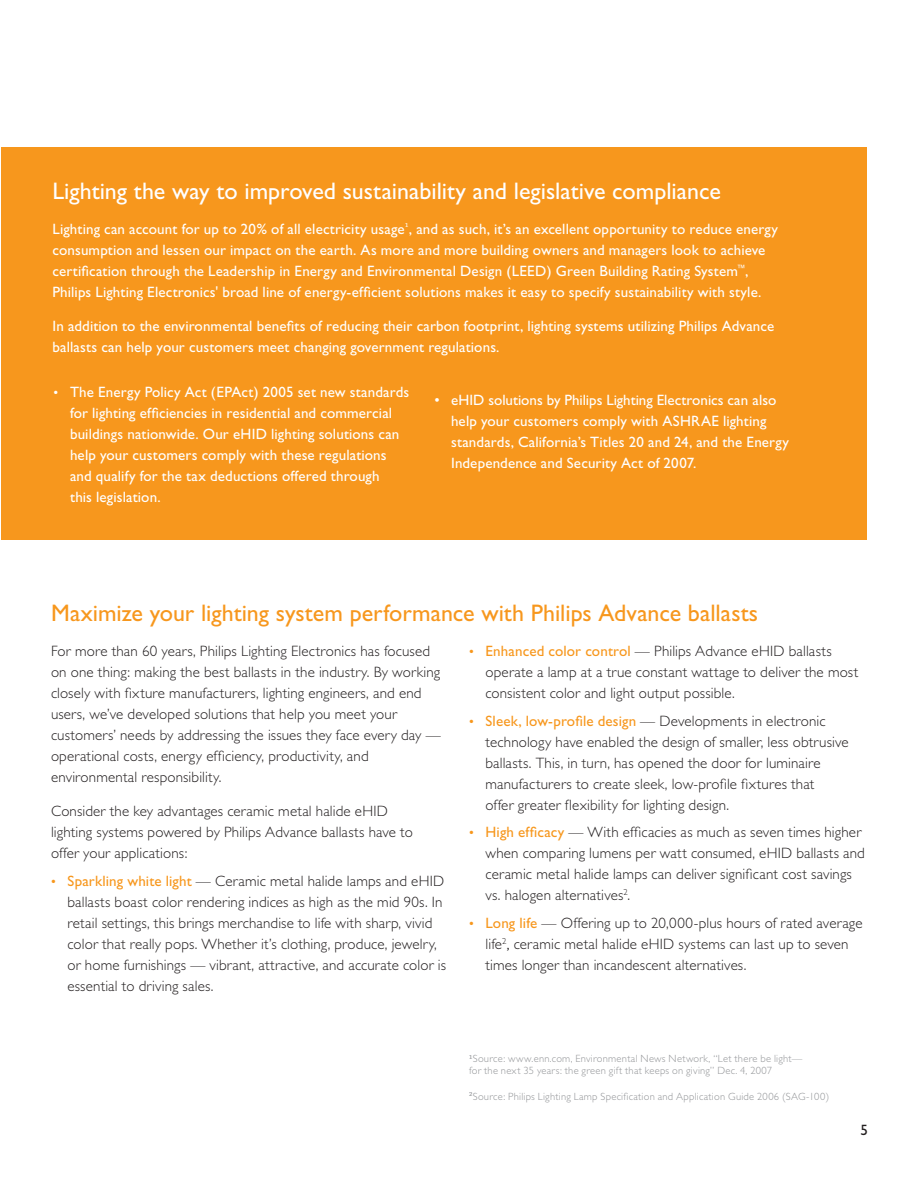
<style>
.page{position:relative;width:918px;height:1188px;background:#fff}
.page>*{position:absolute;margin:0;border:0;box-sizing:border-box;transform-origin:0 0}
.B_Head{font:24px "Gill Sans";color:#f7971d}
.C_Head_Reversed{font:24px "Gill Sans";color:#fff}
.Body_Text{font:300 15px/21px "Gill Sans";letter-spacing:.01em;color:#231f20}
.Body_Text-2{font:15px/21px "Gill Sans";letter-spacing:.01em;color:#fff}
.t1{font:15px "Gill Sans";color:#231f20}
.Body_Text-3{font:300 10.5px/12px "Gill Sans";letter-spacing:.025em;color:#939598}
.Body_Text-4{font:600 6.15px "Chaparral Pro";color:#fff}
.s1{font-size:13.5px}
.s2{font-weight:400;font-size:13.5px;color:#f7971d}
.s3{font-weight:400;color:#f7971d}
.s4{font-family:"Chaparral Pro";font-weight:600;font-size:10.5px}
</style>
<div class="page">
<div style="left:1px;top:147px;width:866px;height:393px;background:#f7971d"></div>
<p class="C_Head_Reversed" style="left:52px;top:177px;width:670px">Lighting the way to improved sustainability and legislative compliance</p>
<p class="Body_Text-2" style="left:52px;top:218px;width:727px">Lighting can account for up to 20% of all electricity usage , and as such, it’s an excellent opportunity to reduce energy</p>
<p class="Body_Text-4" style="left:405px;top:222px;width:5px">1</p>
<p class="Body_Text-2" style="left:52px;top:239px;width:714px">consumption and lessen our impact on the earth. As more and more building owners and managers look to achieve certification through the Leadership in Energy and Environmental Design (LEED) Green Building Rating System<sup>™</sup>,<br>Philips Lighting Electronics' broad line of energy-efficient solutions makes it easy to specify sustainability with style.</p>
<p class="Body_Text-2" style="left:52px;top:316px;width:723px">In addition to the environmental benefits of reducing their carbon footprint, lighting systems utilizing Philips Advance ballasts can help your customers meet changing government regulations.</p>
<p class="Body_Text-2" style="left:70px;top:381px;width:341px;text-indent:-16px"><span class="s1">•</span> The Energy Policy Act (EPAct) 2005 set new standards for lighting efficiencies in residential and commercial buildings nationwide. Our eHID lighting solutions can help your customers comply with these regulations and qualify for the tax deductions offered through<br>this legislation.</p>
<p class="Body_Text-2" style="left:451px;top:389px;width:339px;text-indent:-16px">• eHID solutions by Philips Lighting Electronics can also help your customers comply with ASHRAE lighting standards, California’s Titles 20 and 24, and the Energy Independence and Security Act of 2007.</p>
<p class="B_Head" style="left:51px;top:600px;width:709px">Maximize your lighting system performance with Philips Advance ballasts</p>
<p class="Body_Text" style="left:51px;top:640px;width:391px">For more than 60 years, Philips Lighting Electronics has focused on one thing: making the best ballasts in the industry. By working closely with fixture manufacturers, lighting engineers, and end users, we’ve developed solutions that help you meet your customers’ needs by addressing the issues they face every day — operational costs, energy efficiency, productivity, and environmental responsibility.</p>
<p class="Body_Text" style="left:51px;top:801px;width:363px">Consider the key advantages ceramic metal halide eHID lighting systems powered by Philips Advance ballasts have to offer your applications:</p>
<p class="Body_Text" style="left:68px;top:871px;width:380px;text-indent:-16px"><span class="s2">•</span> <span class="s3">Sparkling white light</span> — Ceramic metal halide lamps and eHID ballasts boast color rendering indices as high as the mid 90s. In retail settings, this brings merchandise to life with sharp, vivid color that really pops. Whether it’s clothing, produce, jewelry, or home furnishings — vibrant, attractive, and accurate color is essential to driving sales.</p>
<p class="Body_Text" style="left:486px;top:640px;width:374px;text-indent:-16px"><span class="s2">•</span> <span class="s3">Enhanced color control</span> — Philips Advance eHID ballasts operate a lamp at a true constant wattage to deliver the most consistent color and light output possible.</p>
<p class="Body_Text" style="left:486px;top:710px;width:365px;text-indent:-16px"><span class="s2">•</span> <span class="s3">Sleek, low-profile design</span> — Developments in electronic technology have enabled the design of smaller, less obtrusive ballasts. This, in turn, has opened the door for luminaire manufacturers to create sleek, low-profile fixtures that<br>offer greater flexibility for lighting design.</p>
<p class="Body_Text" style="left:486px;top:822px;width:381px;text-indent:-16px"><span class="s2">•</span> <span class="s3">High efficacy</span> — With efficacies as much as seven times higher when comparing lumens per watt consumed, eHID ballasts and ceramic metal halide lamps can deliver significant cost savings vs. halogen alternatives<sup>2</sup>.</p>
<p class="Body_Text" style="left:486px;top:913px;width:379px;text-indent:-16px"><span class="s2">•</span> <span class="s3">Long life</span> — Offering up to 20,000-plus hours of rated average life<sup>2</sup><span class="s4">,</span> ceramic metal halide eHID systems can last up to seven times longer than incandescent alternatives.</p>
<p class="Body_Text-3" style="left:469px;top:1053px;width:335px"><sup>1</sup>Source: www.enn.com, Environmental News Network, “Let there be light— for the next 35 years: the green gift that keeps on giving” Dec. 4, 2007</p>
<p class="Body_Text-3" style="left:469px;top:1090px;width:362px"><sup>2</sup>Source: Philips Lighting Lamp Specification and Application Guide 2006 (SAG-100)</p>
<p class="t1" style="left:861px;top:1121px;width:9px">5</p>
</div>
